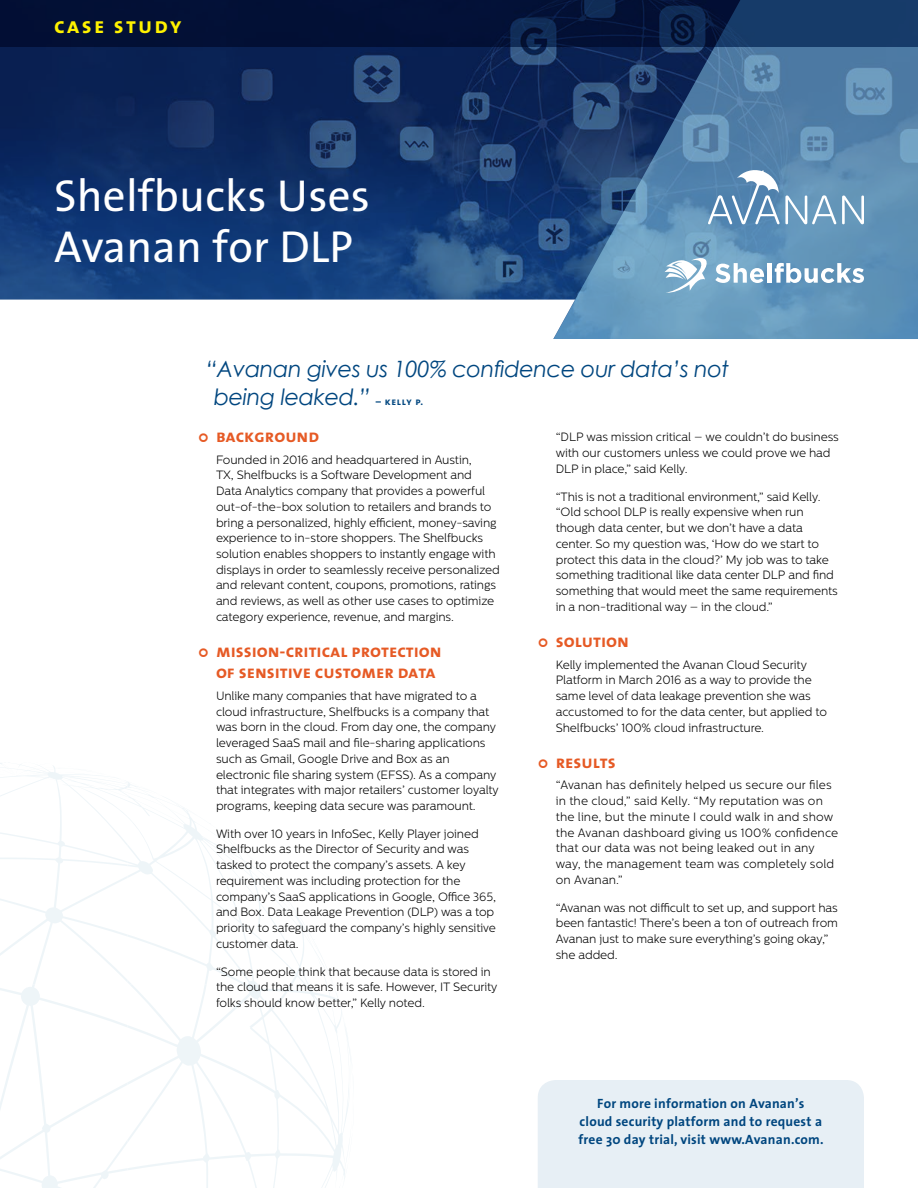
<style>
.page{position:relative;width:918px;height:1188px;background:#fff}
.page>*{position:absolute;margin:0;border:0;box-sizing:border-box;transform-origin:0 0}
.t1{font:45px/51px "The Sans 5";letter-spacing:.005em;color:#fff}
.t2{font:italic 22.5px/28.5px "Century Gothic";letter-spacing:-.02em;color:#00467f}
.t3{font:22.5px "The Sans 7 Bold Caps";letter-spacing:.1em;color:#fff200}
.t4{font:18px/21px "The Sans 7 Bold Caps";color:#e65a25}
.t5{font:13.5px/18px "The Sans 7 Bold Plain";letter-spacing:.015em;color:#00467f;text-align:center}
.t6{font:300 12px/15.8px "Centrale Sans";letter-spacing:-.01em;color:#000}
.t7{font:300 12px/15.8px "Centrale Sans";letter-spacing:.01em;color:#000}
.s1{font-family:"The Sans 7 Bold Caps";font-style:normal;font-size:10.5px}
</style>
<div class="page">
<svg style="left:0;top:47px;width:553px;height:253px;background:#12346a"></svg>
<svg style="left:553px;top:47px;width:365px;height:292px;background:#4d7aa2"></svg>
<svg style="left:708px;top:168px;width:128px;height:56px;background:#79a1c1"></svg>
<svg style="left:842px;top:196px;width:22px;height:28px"></svg>
<svg style="left:553px;top:300px;width:22px;height:39px"></svg>
<svg style="left:0;top:0;width:918px;height:47px;background:#071b42"></svg>
<svg style="left:0;top:828px;width:346px;height:360px"></svg>
<svg style="left:715px;top:263px;width:49px;height:20px"></svg>
<hr style="left:768px;top:263px;width:4px;height:20px;background:#fff">
<svg style="left:775px;top:263px;width:89px;height:20px"></svg>
<svg style="left:665px;top:257px;width:43px;height:36px"></svg>
<div style="left:538px;top:1080px;width:326px;height:108px;background:#e7eff5"></div>
<h2 class="t3" style="left:54px;top:6px;width:129px">case study</h2>
<h1 class="t1" style="left:54px;top:169px;width:317px">Shelfbucks Uses<br>Avanan for DLP</h1>
<h2 class="t2" style="left:214px;top:354px;width:517px;text-indent:-8px">“Avanan gives us 100% confidence our data’s not being leaked.” <span class="s1">– kelly p.</span></h2>
<h3 class="t4" style="left:216px;top:425px;width:105px">background</h3>
<p class="t6" style="left:216px;top:451px;width:285px">Founded in 2016 and headquartered in Austin,<br>TX, Shelfbucks is a Software Development and Data Analytics company that provides a powerful out-of-the-box solution to retailers and brands to bring a personalized, highly efficient, money-saving experience to in-store shoppers. The Shelfbucks solution enables shoppers to instantly engage with displays in order to seamlessly receive personalized and relevant content, coupons, promotions, ratings and reviews, as well as other use cases to optimize category experience, revenue, and margins.</p>
<h3 class="t4" style="left:216px;top:640px;width:227px">mission-critical protection of sensitive customer data</h3>
<p class="t6" style="left:216px;top:688px;width:284px">Unlike many companies that have migrated to a cloud infrastructure, Shelfbucks is a company that was born in the cloud. From day one, the company leveraged SaaS mail and file-sharing applications such as Gmail, Google Drive and Box as an electronic file sharing system (EFSS). As a company that integrates with major retailers’ customer loyalty programs, keeping data secure was paramount.</p>
<p class="t6" style="left:216px;top:826px;width:282px">With over 10 years in InfoSec, Kelly Player joined Shelfbucks as the Director of Security and was tasked to protect the company’s assets. A key requirement was including protection for the company’s SaaS applications in Google, Office 365, and Box. Data Leakage Prevention (DLP) was a top priority to safeguard the company’s highly sensitive customer data.</p>
<p class="t6" style="left:216px;top:964px;width:283px">“Some people think that because data is stored in the cloud that means it is safe. However, IT Security folks should know better,” Kelly noted.</p>
<p class="t6" style="left:556px;top:429px;width:285px">“DLP was mission critical – we couldn’t do business with our customers unless we could prove we had<br>DLP in place,” said Kelly.</p>
<p class="t6" style="left:556px;top:488px;width:284px">“This is not a traditional environment,” said Kelly. “Old school DLP is really expensive when run though data center, but we don’t have a data center. So my question was, ‘How do we start to protect this data in the cloud?’ My job was to take something traditional like data center DLP and find something that would meet the same requirements in a non-traditional way – in the cloud.”</p>
<h3 class="t4" style="left:556px;top:630px;width:75px">solution</h3>
<p class="t6" style="left:556px;top:657px;width:273px">Kelly implemented the Avanan Cloud Security Platform in March 2016 as a way to provide the same level of data leakage prevention she was accustomed to for the data center, but applied to Shelfbucks’ 100% cloud infrastructure.</p>
<h3 class="t4" style="left:556px;top:751px;width:61px">results</h3>
<p class="t7" style="left:556px;top:777px;width:284px">“Avanan has definitely helped us secure our files in the cloud,” said Kelly. “My reputation was on the line, but the minute I could walk in and show the Avanan dashboard giving us 100% confidence that our data was not being leaked out in any way, the management team was completely sold on Avanan.”</p>
<p class="t6" style="left:556px;top:899px;width:284px">“Avanan was not difficult to set up, and support has been fantastic! There’s been a ton of outreach from Avanan just to make sure everything’s going okay,” she added.</p>
<p class="t5" style="left:579px;top:1094px;width:247px">For more information on Avanan’s<br>cloud security platform and to request a free 30 day trial, visit www.Avanan.com.</p>
</div>
